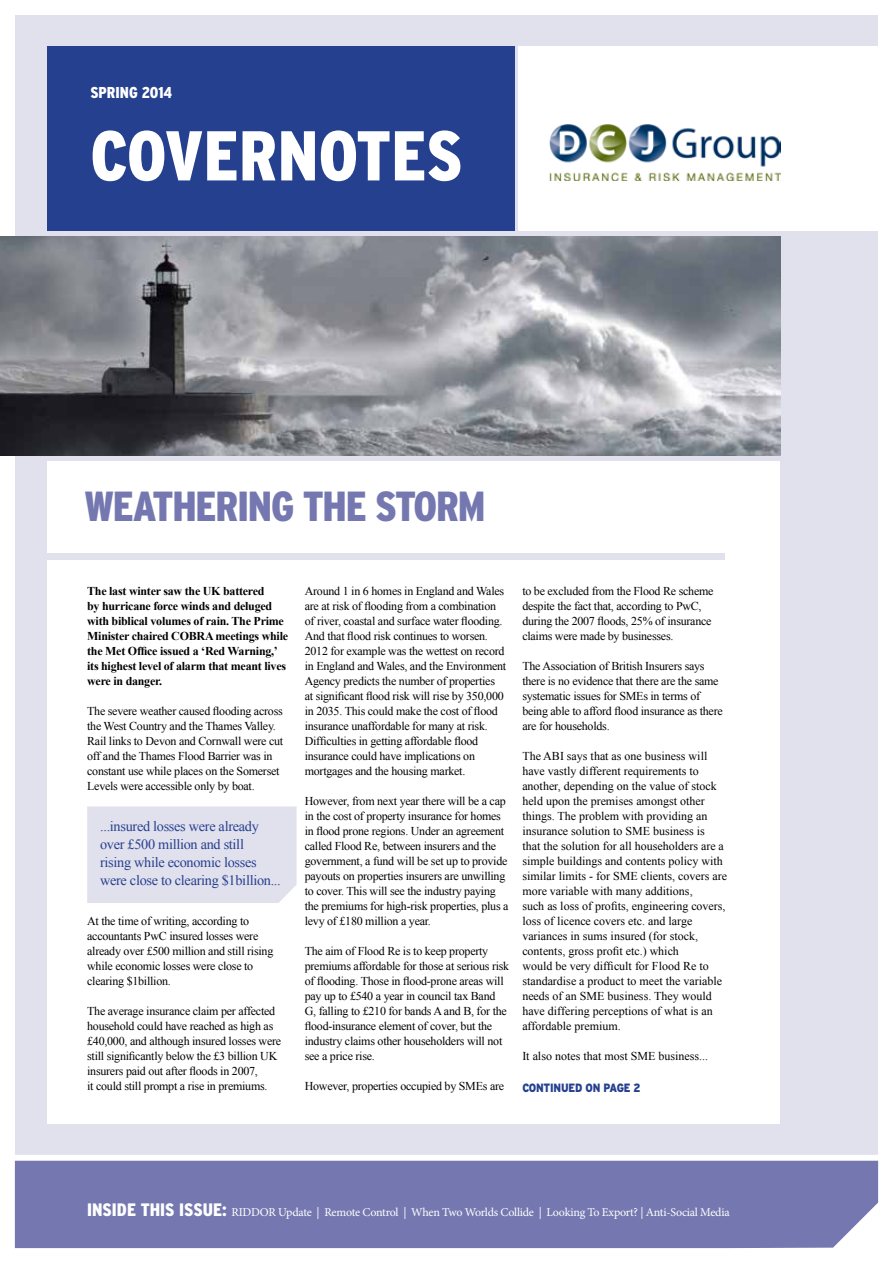
<style>
.page{position:relative;width:893px;height:1263px;background:#fff}
.page>*{position:absolute;margin:0;border:0;box-sizing:border-box;transform-origin:0 0}
.t1{font:900 condensed 70.35px "Interstate";color:#fff}
.t2{font:900 condensed 42px "Interstate";letter-spacing:-.03em;color:#7578b0}
.t3{font:900 condensed 15.75px "Interstate";color:#fff}
.t4{font:14.25px/18px "Times New Roman";letter-spacing:-.02em;color:#25408f}
.t5{font:12px/15px "Times New Roman";letter-spacing:-.02em;color:#000}
.t6{font:12px/15px "Times New Roman";color:#000}
.t7{font:700 12px/15px "Times New Roman";letter-spacing:-.02em;color:#000}
.t8{font:12px "Minion Pro";letter-spacing:-.02em;color:#fff}
.t9{font:900 12px "Interstate";letter-spacing:-.02em;color:#25408f;scale:.85 1}
.s1{font-family:"Interstate";font-weight:900;font-stretch:condensed;font-size:18px}
</style>
<div class="page">
<div style="left:8px;top:8px;width:877px;height:1154px;background:#e1e0ed"></div>
<div style="left:0;top:0;width:893px;height:1170px;border:15px solid #fff"></div>
<img style="left:0;top:236px;width:780px;height:219px">
<div style="left:47px;top:461px;width:732px;height:662px;background:#fff"></div>
<div style="left:519px;top:47px;width:374px;height:184px;background:#fff"></div>
<div style="left:47px;top:47px;width:467px;height:184px;background:#25408f"></div>
<div style="left:43px;top:553px;width:682px;height:6px;background:#e1e0ed"></div>
<div style="left:15px;top:1161px;width:863px;height:87px;background:#7578b0"></div>
<img style="left:550px;top:124px;width:230px;height:56px">
<div style="left:87px;top:806px;width:210px;height:97px;background:#e1e0ed"></div>
<h3 class="t3" style="left:90px;top:84px;width:83px">SPRING 2014</h3>
<h1 class="t1" style="left:90px;top:117px;width:374px">COVERNOTES</h1>
<h2 class="t2" style="left:84px;top:483px;width:403px">WEATHERING THE STORM</h2>
<p class="t7" style="left:87px;top:583px;width:202px">The last winter saw the UK battered<br>by hurricane force winds and deluged with biblical volumes of rain. The Prime Minister chaired COBRA meetings while the Met Office issued a ‘Red Warning,’ its highest level of alarm that meant lives were in danger.</p>
<p class="t5" style="left:87px;top:703px;width:198px">The severe weather caused flooding across the West Country and the Thames Valley.<br>Rail links to Devon and Cornwall were cut off and the Thames Flood Barrier was in constant use while places on the Somerset Levels were accessible only by boat.</p>
<p class="t4" style="left:100px;top:817px;width:182px">...insured losses were already over £500 million and still<br>rising while economic losses were close to clearing $1billion...</p>
<p class="t5" style="left:87px;top:913px;width:188px">At the time of writing, according to accountants PwC insured losses were already over £500 million and still rising while economic losses were close to clearing $1billion.</p>
<p class="t5" style="left:87px;top:1003px;width:196px">The average insurance claim per affected household could have reached as high as £40,000, and although insured losses were still significantly below the £3 billion UK insurers paid out after floods in 2007,<br>it could still prompt a rise in premiums.</p>
<p class="t5" style="left:305px;top:583px;width:203px">Around 1 in 6 homes in England and Wales are at risk of flooding from a combination of river, coastal and surface water flooding.<br>And that flood risk continues to worsen.<br>2012 for example was the wettest on record in England and Wales, and the Environment Agency predicts the number of properties at significant flood risk will rise by 350,000 in 2035. This could make the cost of flood insurance unaffordable for many at risk.<br>Difficulties in getting affordable flood insurance could have implications on mortgages and the housing market.</p>
<p class="t5" style="left:305px;top:793px;width:205px">However, from next year there will be a cap in the cost of property insurance for homes in flood prone regions. Under an agreement called Flood Re, between insurers and the government, a fund will be set up to provide payouts on properties insurers are unwilling to cover. This will see the industry paying the premiums for high-risk properties, plus a levy of £180 million a year.</p>
<p class="t5" style="left:305px;top:943px;width:206px">The aim of Flood Re is to keep property premiums affordable for those at serious risk of flooding. Those in flood-prone areas will pay up to £540 a year in council tax Band G, falling to £210 for bands A and B, for the flood-insurance element of cover, but the industry claims other householders will not see a price rise.</p>
<p class="t5" style="left:305px;top:1078px;width:201px">However, properties occupied by SMEs are</p>
<p class="t5" style="left:522px;top:583px;width:193px">to be excluded from the Flood Re scheme despite the fact that, according to PwC, during the 2007 floods, 25% of insurance claims were made by businesses.</p>
<p class="t5" style="left:522px;top:658px;width:202px">The Association of British Insurers says there is no evidence that there are the same systematic issues for SMEs in terms of being able to afford flood insurance as there are for households.</p>
<p class="t6" style="left:522px;top:748px;width:206px">The ABI says that as one business will have vastly different requirements to another, depending on the value of stock held upon the premises amongst other things. The problem with providing an insurance solution to SME business is<br>that the solution for all householders are a simple buildings and contents policy with similar limits - for SME clients, covers are more variable with many additions,<br>such as loss of profits, engineering covers, loss of licence covers etc. and large variances in sums insured (for stock, contents, gross profit etc.) which<br>would be very difficult for Flood Re to standardise a product to meet the variable needs of an SME business. They would have differing perceptions of what is an affordable premium.</p>
<p class="t6" style="left:522px;top:1048px;width:187px">It also notes that most SME business...</p>
<p class="t9" style="left:522px;top:1081px;width:141px">CONTINUED ON PAGE 2</p>
<p class="t8" style="left:87px;top:1204px;width:644px"><span class="s1">INSIDE THIS ISSUE:</span> RIDDOR Update | Remote Control | When Two Worlds Collide | Looking To Export? | Anti-Social Media</p>
</div>
